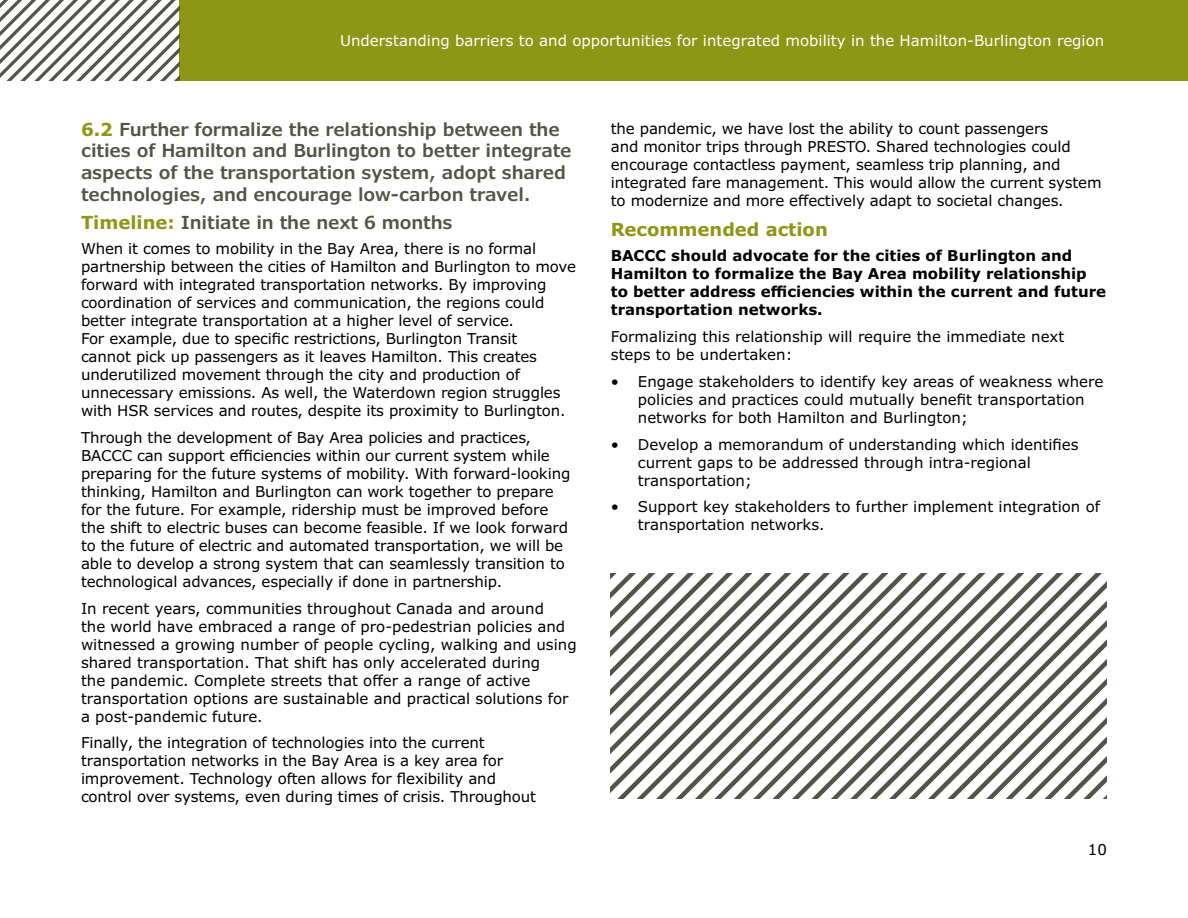
<style>
.page{position:relative;width:1188px;height:918px;background:#fff}
.page>*{position:absolute;margin:0;border:0;box-sizing:border-box;transform-origin:0 0}
.t1{font:600 18px/21.6px "Verdana Pro";letter-spacing:-.01em;color:#54534a}
.t2{font:700 18px "Verdana Pro";color:#8d9615}
.t3{font:15px/18px "Verdana Pro";letter-spacing:-.01em;color:#000}
.t4{font:700 15px/18px "Verdana Pro";color:#000}
.t5{font:15px "Verdana Pro";color:#fff}
.s1{font-weight:700;color:#8d9615}
</style>
<div class="page">
<div style="left:179px;top:0;width:1009px;height:81px;background:#8d9615"></div>
<svg style="left:0;top:0;width:179px;height:81px"></svg>
<svg style="left:625px;top:573px;width:10px;height:225px"></svg>
<svg style="left:635px;top:573px;width:10px;height:226px"></svg>
<svg style="left:654px;top:573px;width:10px;height:226px"></svg>
<svg style="left:664px;top:573px;width:10px;height:225px"></svg>
<svg style="left:674px;top:573px;width:9px;height:226px"></svg>
<svg style="left:683px;top:573px;width:10px;height:225px"></svg>
<svg style="left:693px;top:573px;width:10px;height:226px"></svg>
<svg style="left:703px;top:573px;width:10px;height:224px"></svg>
<svg style="left:713px;top:573px;width:9px;height:226px"></svg>
<svg style="left:722px;top:573px;width:10px;height:225px"></svg>
<svg style="left:732px;top:573px;width:10px;height:226px"></svg>
<svg style="left:742px;top:573px;width:9px;height:224px"></svg>
<svg style="left:751px;top:573px;width:10px;height:226px"></svg>
<svg style="left:761px;top:573px;width:10px;height:225px"></svg>
<svg style="left:771px;top:573px;width:10px;height:226px"></svg>
<svg style="left:781px;top:573px;width:9px;height:224px"></svg>
<svg style="left:790px;top:573px;width:14px;height:226px"></svg>
<svg style="left:804px;top:573px;width:303px;height:226px"></svg>
<p class="t5" style="left:340px;top:31px;width:766px">Understanding barriers to and opportunities for integrated mobility in the Hamilton-Burlington region</p>
<p class="t1" style="left:81px;top:119px;width:492px"><span class="s1">6.2</span> Further formalize the relationship between the cities of Hamilton and Burlington to better integrate aspects of the transportation system, adopt shared technologies, and encourage low-carbon travel.</p>
<p class="t1" style="left:81px;top:212px;width:373px"><span class="s1">Timeline:</span> Initiate in the next 6 months</p>
<p class="t3" style="left:81px;top:239px;width:497px">When it comes to mobility in the Bay Area, there is no formal partnership between the cities of Hamilton and Burlington to move forward with integrated transportation networks. By improving coordination of services and communication, the regions could better integrate transportation at a higher level of service.<br>For example, due to specific restrictions, Burlington Transit<br>cannot pick up passengers as it leaves Hamilton. This creates underutilized movement through the city and production of unnecessary emissions. As well, the Waterdown region struggles with HSR services and routes, despite its proximity to Burlington.</p>
<p class="t3" style="left:81px;top:428px;width:491px">Through the development of Bay Area policies and practices, BACCC can support efficiencies within our current system while preparing for the future systems of mobility. With forward-looking thinking, Hamilton and Burlington can work together to prepare for the future. For example, ridership must be improved before the shift to electric buses can become feasible. If we look forward to the future of electric and automated transportation, we will be able to develop a strong system that can seamlessly transition to technological advances, especially if done in partnership.</p>
<p class="t3" style="left:81px;top:599px;width:497px">In recent years, communities throughout Canada and around<br>the world have embraced a range of pro-pedestrian policies and witnessed a growing number of people cycling, walking and using shared transportation. That shift has only accelerated during<br>the pandemic. Complete streets that offer a range of active transportation options are sustainable and practical solutions for a post-pandemic future.</p>
<p class="t3" style="left:81px;top:734px;width:457px">Finally, the integration of technologies into the current transportation networks in the Bay Area is a key area for improvement. Technology often allows for flexibility and control over systems, even during times of crisis. Throughout</p>
<p class="t3" style="left:611px;top:119px;width:492px">the pandemic, we have lost the ability to count passengers<br>and monitor trips through PRESTO. Shared technologies could encourage contactless payment, seamless trip planning, and integrated fare management. This would allow the current system to modernize and more effectively adapt to societal changes.</p>
<p class="t2" style="left:611px;top:218px;width:218px">Recommended action</p>
<p class="t4" style="left:611px;top:246px;width:497px">BACCC should advocate for the cities of Burlington and Hamilton to formalize the Bay Area mobility relationship to better address efficiencies within the current and future transportation networks.</p>
<p class="t3" style="left:611px;top:327px;width:455px">Formalizing this relationship will require the immediate next steps to be undertaken:</p>
<p class="t3" style="left:638px;top:372px;width:467px;text-indent:-27px">• Engage stakeholders to identify key areas of weakness where policies and practices could mutually benefit transportation networks for both Hamilton and Burlington;</p>
<p class="t3" style="left:638px;top:435px;width:442px;text-indent:-27px">• Develop a memorandum of understanding which identifies current gaps to be addressed through intra-regional transportation;</p>
<p class="t3" style="left:638px;top:498px;width:464px;text-indent:-27px">• Support key stakeholders to further implement integration of transportation networks.</p>
<p class="t3" style="left:1088px;top:841px;width:21px">10</p>
</div>
